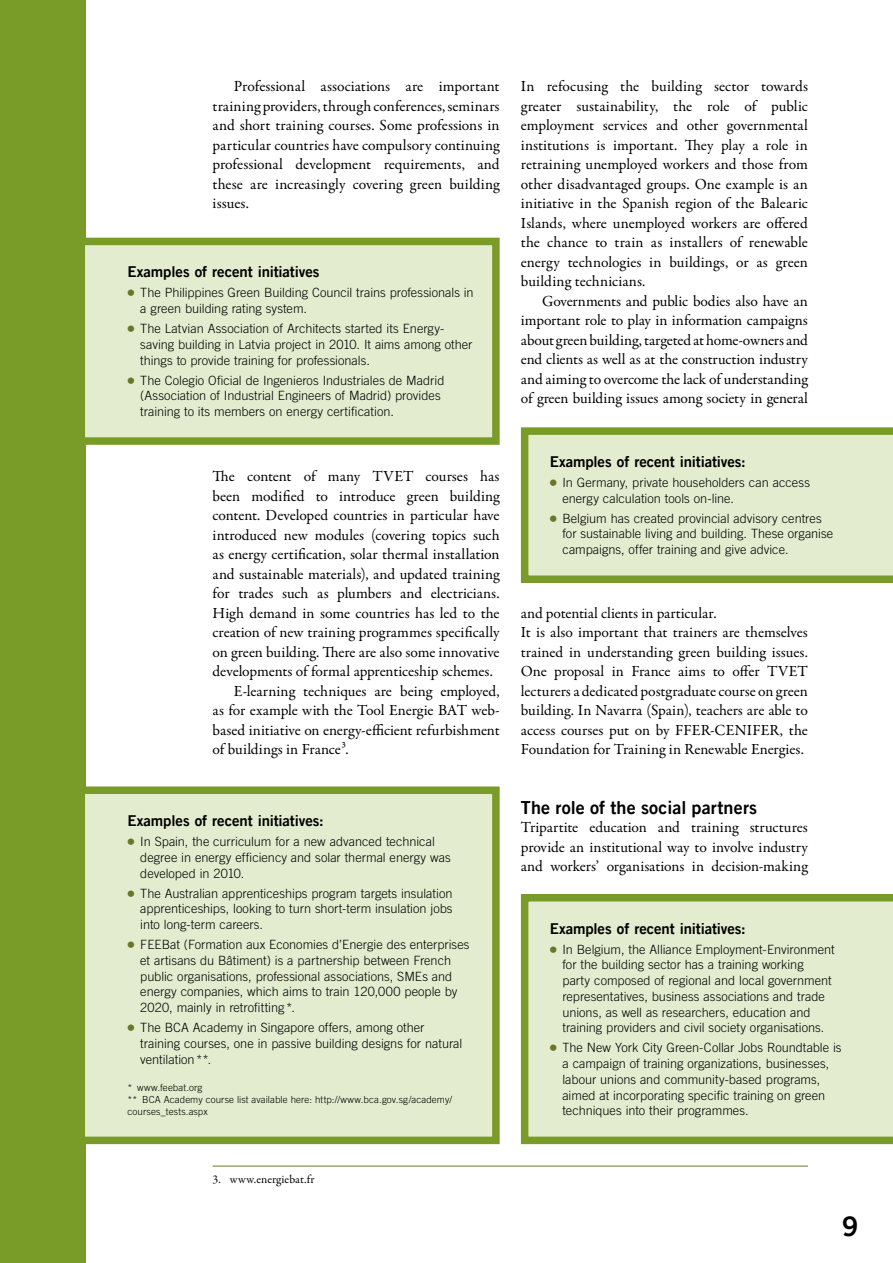
<style>
.page{position:relative;width:893px;height:1263px;background:#fff}
.page>*{position:absolute;margin:0;border:0;box-sizing:border-box;transform-origin:0 0}
.t1{font:27px "Trade Gothic LT Com Bd 2";color:#000}
.t2{font:18px "Trade Gothic LT Com Bd 2";letter-spacing:.01em;color:#000}
.t3{font:15.6px/19.5px "Garamond Premr Pro";letter-spacing:-.005em;color:#000;text-align:justify}
.t4{font:15px "Trade Gothic LT Com Bd 2";letter-spacing:-.01em;color:#000}
.t5{font:300 12.75px/15.8px "Trade Gothic LT Com";color:#000}
.t6{font:12px "Garamond Premr Pro";letter-spacing:.005em;color:#000}
.t7{font:300 9.75px/12px "Trade Gothic LT Com";letter-spacing:.01em;color:#000}
.s1{font-family:"Universal Newswith Comm Pi";font-weight:400;color:#6b752a}
</style>
<div class="page">
<div style="left:0;top:0;width:85px;height:1263px;background:#799b28"></div>
<hr style="left:213px;top:1166px;width:595px;height:1px;background:#6b752a">
<div style="left:81px;top:241px;width:415px;height:200px;background:#e4eccf"></div>
<div style="left:78px;top:238px;width:422px;height:207px;border:8px solid #799b28"></div>
<div style="left:81px;top:790px;width:415px;height:350px;background:#e4eccf"></div>
<div style="left:78px;top:786px;width:422px;height:358px;border:8px solid #799b28"></div>
<svg style="left:521px;top:427px;width:372px;height:156px;background:#d7e2bb"></svg>
<svg style="left:521px;top:894px;width:372px;height:250px;background:#dbe5c1"></svg>
<p class="t3" style="left:213px;top:77px;width:289px;text-indent:21px">Professional associations are important training providers, through conferences, seminars and short training courses. Some professions in particular countries have compulsory continuing professional development requirements, and these are increasingly covering green building issues.</p>
<p class="t4" style="left:128px;top:263px;width:193px">Examples of recent initiatives</p>
<p class="t5" style="left:140px;top:285px;width:335px;text-indent:-13px"><span class="s1">c</span> The Philippines Green Building Council trains professionals in a green building rating system.</p>
<p class="t5" style="left:140px;top:320px;width:334px;text-indent:-13px"><span class="s1">c</span> The Latvian Association of Architects started its Energy&shy;saving building in Latvia project in 2010. It aims among other things to provide training for professionals.</p>
<p class="t5" style="left:140px;top:372px;width:306px;text-indent:-13px"><span class="s1">c</span> The Colegio Oficial de Ingenieros Industriales de Madrid (Association of Industrial Engineers of Madrid) provides training to its members on energy certification.</p>
<p class="t3" style="left:213px;top:467px;width:288px">The content of many TVET courses has</p>
<p class="t3" style="left:213px;top:486px;width:288px">been modified to introduce green building</p>
<p class="t3" style="left:213px;top:506px;width:288px">content. Developed countries in particular have</p>
<p class="t3" style="left:213px;top:525px;width:288px">introduced new modules (covering topics such</p>
<p class="t3" style="left:213px;top:545px;width:288px">as energy certification, solar thermal installation</p>
<p class="t3" style="left:213px;top:564px;width:288px">and sustainable materials), and updated training</p>
<p class="t3" style="left:213px;top:584px;width:288px">for trades such as plumbers and electricians.</p>
<p class="t3" style="left:213px;top:603px;width:288px">High demand in some countries has led to the</p>
<p class="t3" style="left:213px;top:623px;width:288px">creation of new training programmes specifically</p>
<p class="t3" style="left:213px;top:642px;width:289px">on green building. There are also some innovative</p>
<p class="t3" style="left:213px;top:662px;width:282px">developments of formal apprenticeship schemes.</p>
<p class="t3" style="left:234px;top:681px;width:267px">E-learning techniques are being employed,</p>
<p class="t3" style="left:213px;top:701px;width:289px">as for example with the Tool Energie BAT web-</p>
<p class="t3" style="left:213px;top:720px;width:289px">based initiative on energy-efficient refurbishment</p>
<p class="t3" style="left:213px;top:740px;width:137px">of buildings in France3.</p>
<p class="t4" style="left:128px;top:811px;width:198px">Examples of recent initiatives:</p>
<p class="t5" style="left:140px;top:833px;width:312px;text-indent:-13px"><span class="s1">c</span> In Spain, the curriculum for a new advanced technical degree in energy efficiency and solar thermal energy was developed in 2010.</p>
<p class="t5" style="left:140px;top:885px;width:314px;text-align:justify;text-indent:-13px"><span class="s1">c</span> The Australian apprenticeships program targets insulation apprenticeships, looking to turn short-term insulation jobs into long-term careers.</p>
<p class="t5" style="left:140px;top:936px;width:331px;text-indent:-13px"><span class="s1">c</span> FEEBat (Formation aux Economies d’Energie des enterprises et artisans du Bâtiment) is a partnership between French public organisations, professional associations, SMEs and energy companies, which aims to train 120,000 people by 2020, mainly in retrofitting *.</p>
<p class="t5" style="left:140px;top:1019px;width:324px;text-indent:-13px"><span class="s1">c</span> The BCA Academy in Singapore offers, among other training courses, one in passive building designs for natural ventilation**.</p>
<p class="t7" style="left:128px;top:1082px;width:326px">* www.feebat.org<br>** BCA Academy course list available here: http://www.bca.gov.sg/academy/ courses_tests.aspx</p>
<p class="t3" style="left:521px;top:77px;width:289px">In refocusing the building sector towards greater sustainability, the role of public employment services and other governmental institutions is important. They play a role in retraining unemployed workers and those from other disadvantaged groups. One example is an initiative in the Spanish region of the Balearic Islands, where unemployed workers are offered the chance to train as installers of renewable energy technologies in buildings, or as green building technicians.</p>
<p class="t3" style="left:521px;top:291px;width:289px;text-indent:21px">Governments and public bodies also have an important role to play in information campaigns about green building, targeted at home-owners and end clients as well as at the construction industry and aiming to overcome the lack of understanding of green building issues among society in general</p>
<p class="t4" style="left:550px;top:452px;width:198px">Examples of recent initiatives:</p>
<p class="t5" style="left:562px;top:474px;width:249px;text-indent:-13px"><span class="s1">c</span> In Germany, private householders can access energy calculation tools on-line.</p>
<p class="t5" style="left:562px;top:510px;width:272px;text-indent:-13px"><span class="s1">c</span> Belgium has created provincial advisory centres for sustainable living and building. These organise campaigns, offer training and give advice.</p>
<p class="t3" style="left:521px;top:603px;width:289px;text-align:left">and potential clients in particular.<br>It is also important that trainers are themselves trained in understanding green building issues.<br>One proposal in France aims to offer TVET lecturers a dedicated postgraduate course on green building. In Navarra (Spain), teachers are able to access courses put on by FFER-CENIFER, the Foundation for Training in Renewable Energies.</p>
<p class="t2" style="left:521px;top:796px;width:238px">The role of the social partners</p>
<p class="t3" style="left:521px;top:818px;width:288px">Tripartite education and training structures provide an institutional way to involve industry and workers’ organisations in decision-making</p>
<p class="t4" style="left:550px;top:919px;width:198px">Examples of recent initiatives:</p>
<p class="t5" style="left:562px;top:941px;width:274px;text-indent:-13px"><span class="s1">c</span> In Belgium, the Alliance Employment-Environment for the building sector has a training working party composed of regional and local government representatives, business associations and trade unions, as well as researchers, education and training providers and civil society organisations.</p>
<p class="t5" style="left:562px;top:1040px;width:281px;text-indent:-13px"><span class="s1">c</span> The New York City Green-Collar Jobs Roundtable is a campaign of training organizations, businesses, labour unions and community-based programs, aimed at incorporating specific training on green techniques into their programmes.</p>
<p class="t6" style="left:213px;top:1172px;width:103px">3. www.energiebat.fr</p>
<h1 class="t1" style="left:842px;top:1210px;width:18px">9</h1>
</div>
